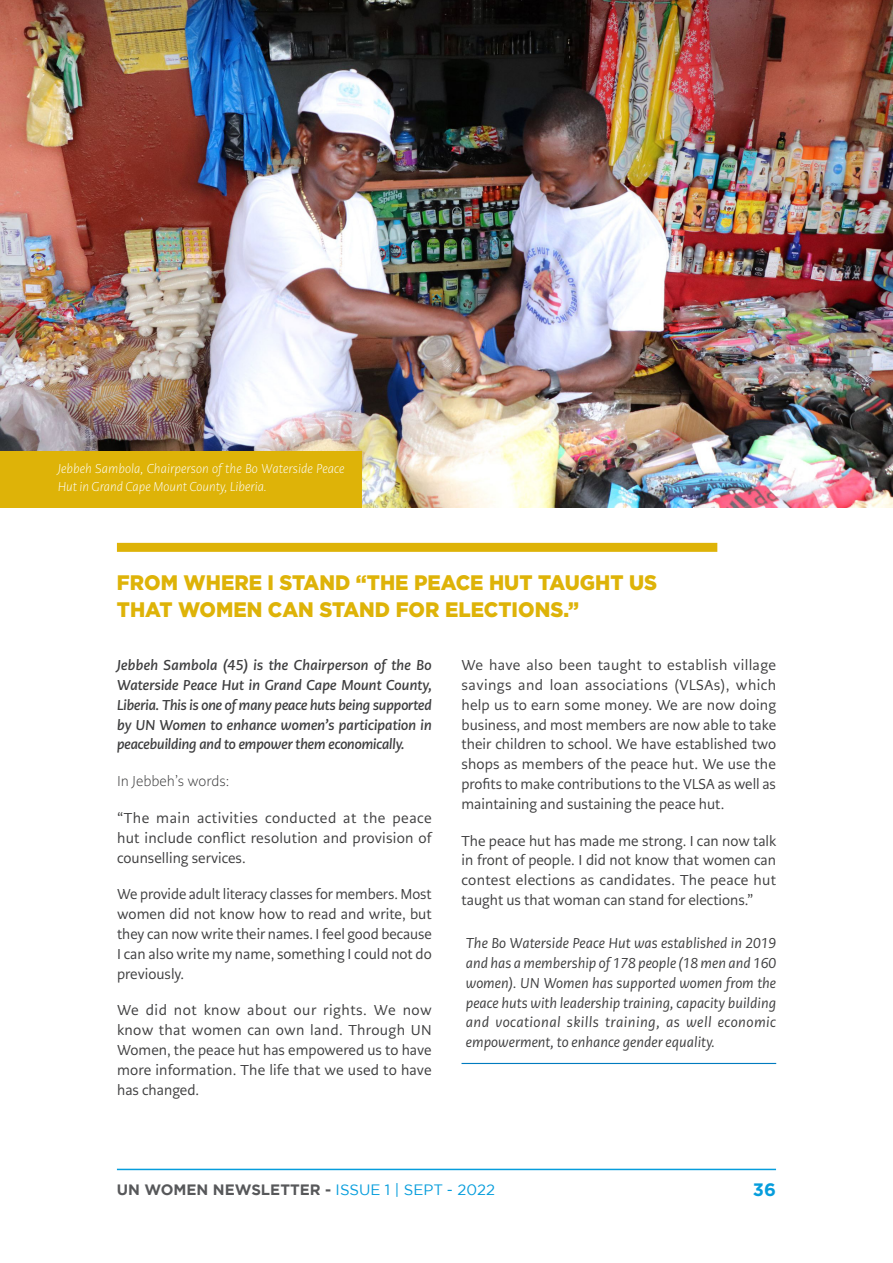
<style>
.page{position:relative;width:893px;height:1263px;background:#fff}
.page>*{position:absolute;margin:0;border:0;box-sizing:border-box;transform-origin:0 0}
.h2_women_peace_secur{font:900 21px/27px "Gotham";color:#deb308;scale:.95 1}
.t1{font:700 18px "Gotham";color:#069ddc}
.t2{font:700 15px "Gotham";color:#57585a}
.text_normal{font:14.25px/19.8px "PMN Caecilia Sans Text";color:#3e3e3f;text-align:justify}
.text_normal_citation{font:italic 14.25px/19.8px "PMN Caecilia Sans Text";color:#3e3e3f;text-align:justify;scale:.95 1}
.text_normal_first_pa{font:italic 700 14.25px/19.8px "PMN Caecilia Sans Head";color:#3e3e3f;text-align:justify}
.text_normal-2{font:14.25px/19.8px "PMN Caecilia Sans Text";color:#3e3e3f;text-align:justify;scale:.93 1}
.text_normal-3{font:14.25px/19.8px "PMN Caecilia Sans Text";color:#3e3e3f;text-align:justify;scale:.95 1}
.text_normal-4{font:300 14.25px "PMN Caecilia Sans Text";color:#3e3e3f;scale:.95 1}
.picture_caption{font:italic 300 12.75px/18px "PMN Caecilia Sans Text";color:#fff;scale:.96 1}
.s1{font-weight:400;color:#069ddc}
</style>
<div class="page">
<hr style="left:117px;top:1169px;width:659px;height:1px;background:#069ddc">
<hr style="left:462px;top:1063px;width:314px;height:1px;background:#007bbf">
<div style="left:117px;top:543px;width:600px;height:9px;background:#deb308"></div>
<img style="left:0;top:0;width:893px;height:507px">
<div style="left:0;top:451px;width:361px;height:56px;background:#deb308"></div>
<p class="picture_caption" style="left:58px;top:460px;width:300px">Jebbeh Sambola, Chairperson of the Bo Waterside Peace<br>Hut in Grand Cape Mount County, Liberia.</p>
<p class="h2_women_peace_secur" style="left:117px;top:569px;width:570px">FROM WHERE I STAND “THE PEACE HUT TAUGHT US<br>THAT WOMEN CAN STAND FOR ELECTIONS.”</p>
<p class="text_normal_first_pa" style="left:117px;top:655px;width:316px">Jebbeh Sambola (45) is the Chairperson of the Bo Waterside Peace Hut in Grand Cape Mount County, Liberia. This is one of many peace huts being supported by UN Women to enhance women’s participation in peacebuilding and to empower them economically.</p>
<p class="text_normal-4" style="left:117px;top:772px;width:120px">In Jebbeh’s words:</p>
<p class="text_normal" style="left:117px;top:808px;width:316px">“The main activities conducted at the peace hut include conflict resolution and provision of counselling services.</p>
<p class="text_normal-2" style="left:117px;top:884px;width:340px">We provide adult literacy classes for members. Most women did not know how to read and write, but they can now write their names. I feel good because I can also write my name, something I could not do previously.</p>
<p class="text_normal" style="left:117px;top:1000px;width:316px">We did not know about our rights. We now know that women can own land. Through UN Women, the peace hut has empowered us to have more information. The life that we used to have has changed.</p>
<p class="text_normal" style="left:462px;top:655px;width:316px">We have also been taught to establish village savings and loan associations (VLSAs), which help us to earn some money. We are now doing business, and most members are now able to take their children to school. We have established two shops as members of the peace hut. We use the profits to make contributions to the VLSA as well as maintaining and sustaining the peace hut.</p>
<p class="text_normal-3" style="left:462px;top:830px;width:333px">The peace hut has made me strong. I can now talk in front of people. I did not know that women can contest elections as candidates. The peace hut taught us that woman can stand for elections.”</p>
<p class="text_normal_citation" style="left:466px;top:933px;width:328px">The Bo Waterside Peace Hut was established in 2019 and has a membership of 178 people (18 men and 160 women). UN Women has supported women from the peace huts with leadership training, capacity building and vocational skills training, as well economic empowerment, to enhance gender equality.</p>
<p class="t2" style="left:117px;top:1180px;width:380px">UN WOMEN NEWSLETTER - <span class="s1">ISSUE 1 | SEPT - 2022</span></p>
<p class="t1" style="left:753px;top:1179px;width:25px">36</p>
</div>
